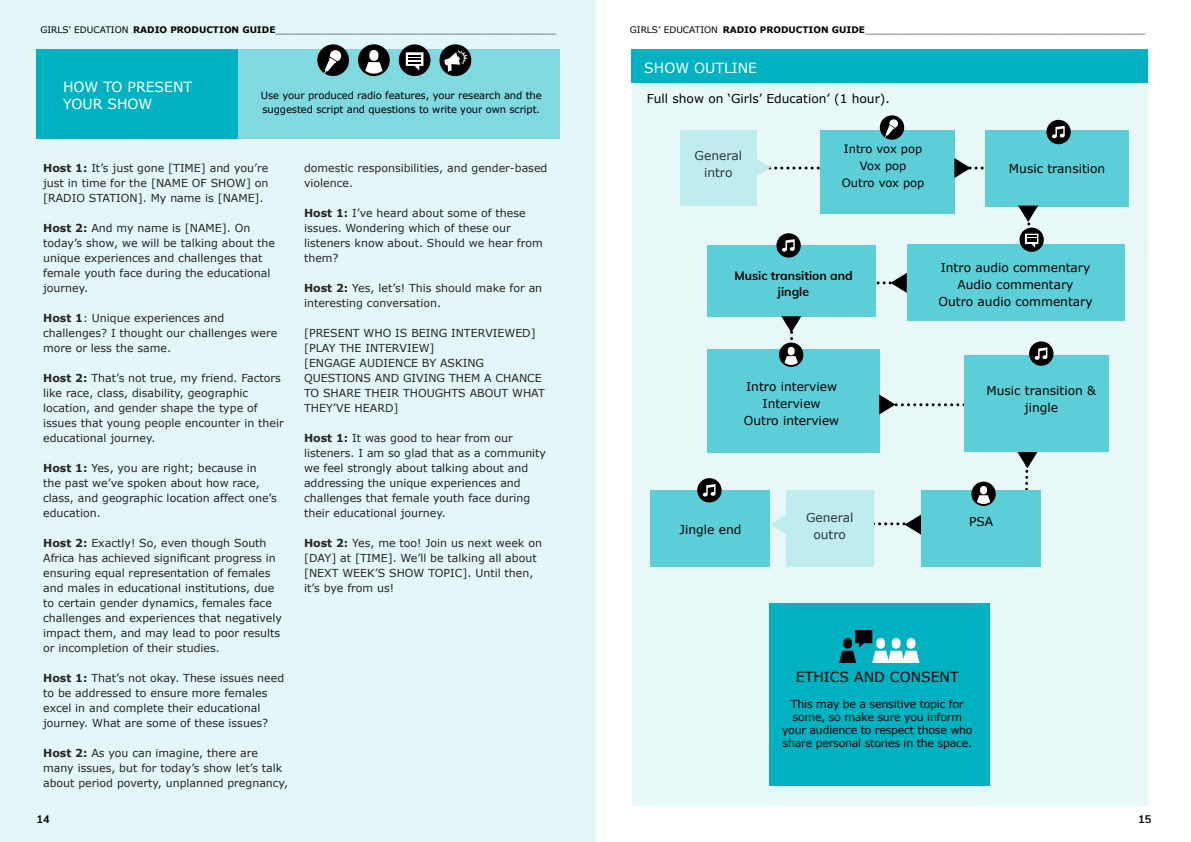
<style>
.page{position:relative;width:1191px;height:842px;background:#fff}
.page>*{position:absolute;margin:0;border:0;box-sizing:border-box;transform-origin:0 0}
.t1{font:14px/16.3px "Verdana";color:#fff}
.t2{font:14px "Verdana";color:#000}
.t3{font:12.2px/16.9px "Verdana";color:#000;text-align:center}
.t4{font:12.2px/16.9px "Verdana";color:#313538;text-align:center}
.t5{font:700 12.2px/16.9px "Muli";color:#000;text-align:center}
.t6{font:11.5px/16.9px "Verdana";color:#000;text-align:center}
.t7{font:11px/15px "Verdana";color:#272424}
.t8{font:11px/13px "Verdana";letter-spacing:-.02em;color:#000;text-align:center}
.t9{font:700 11px "Muli";color:#000}
.t10{font:10px/14.5px "Verdana";letter-spacing:-.01em;color:#000}
.t11{font:9px "Verdana";color:#000}
.s1{font-weight:700}
</style>
<div class="page">
<div style="left:0;top:0;width:595px;height:842px;background:#e3f7f8"></div>
<div style="left:234px;top:49px;width:325px;height:89px;background:#80d8e0"></div>
<div style="left:36px;top:49px;width:201px;height:89px;background:#00b2c1"></div>
<div style="left:317px;top:44px;width:32px;height:32px;background:#000;border-radius:50%"></div>
<svg style="left:324px;top:50px;width:18px;height:24px"></svg>
<div style="left:358px;top:44px;width:32px;height:32px;background:#000;border-radius:50%"></div>
<svg style="left:365px;top:62px;width:17px;height:12px"></svg>
<div style="left:369px;top:50px;width:9px;height:11px;background:#fff;border-radius:5px"></div>
<div style="left:399px;top:44px;width:31px;height:32px;background:#000;border-radius:50%"></div>
<svg style="left:406px;top:52px;width:17px;height:19px"></svg>
<svg style="left:439px;top:44px;width:32px;height:32px"></svg>
<svg style="left:444px;top:50px;width:23px;height:22px"></svg>
<div style="left:632px;top:60px;width:516px;height:746px;background:#e8f8f9"></div>
<div style="left:921px;top:490px;width:119px;height:77px;background:#5cced7"></div>
<div style="left:631px;top:50px;width:517px;height:33px;background:#00b2c1"></div>
<div style="left:769px;top:603px;width:220px;height:183px;background:#00b2c1"></div>
<svg style="left:839px;top:630px;width:80px;height:33px"></svg>
<div style="left:906px;top:638px;width:9px;height:11px;background:#fff;border-radius:4px"></div>
<div style="left:680px;top:130px;width:76px;height:75px;background:#bfecef"></div>
<div style="left:820px;top:130px;width:134px;height:84px;background:#5cced7"></div>
<div style="left:985px;top:130px;width:143px;height:76px;background:#5cced7"></div>
<div style="left:907px;top:245px;width:217px;height:76px;background:#5cced7"></div>
<div style="left:707px;top:245px;width:168px;height:71px;background:#5cced7"></div>
<div style="left:786px;top:490px;width:88px;height:77px;background:#bfecef"></div>
<div style="left:707px;top:349px;width:172px;height:103px;background:#5cced7"></div>
<div style="left:880px;top:115px;width:24px;height:25px;background:#000;border-radius:50%"></div>
<svg style="left:885px;top:119px;width:13px;height:18px"></svg>
<div style="left:1046px;top:120px;width:24px;height:24px;background:#000;border-radius:50%"></div>
<svg style="left:1052px;top:126px;width:12px;height:12px"></svg>
<div style="left:650px;top:490px;width:119px;height:77px;background:#5cced7"></div>
<div style="left:697px;top:478px;width:24px;height:24px;background:#000;border-radius:50%"></div>
<svg style="left:702px;top:484px;width:13px;height:13px"></svg>
<div style="left:964px;top:355px;width:144px;height:97px;background:#5cced7"></div>
<svg style="left:1029px;top:341px;width:24px;height:25px"></svg>
<svg style="left:754px;top:158px;width:293px;height:377px"></svg>
<p class="t11" style="left:40px;top:24px;width:517px">GIRLS’ EDUCATION <span class="s1">RADIO PRODUCTION GUIDE</span>_________________________________________________</p>
<p class="t11" style="left:630px;top:24px;width:517px">GIRLS’ EDUCATION <span class="s1">RADIO PRODUCTION GUIDE</span>_________________________________________________</p>
<p class="t1" style="left:63px;top:79px;width:131px">HOW TO PRESENT<br>YOUR SHOW</p>
<p class="t10" style="left:261px;top:88px;width:282px">Use your produced radio features, your research and the suggested script and questions to write your own script.</p>
<p class="t7" style="left:43px;top:160px;width:227px;text-align:justify"><span class="s1">Host 1:</span> It’s just gone [TIME] and you’re just in time for the [NAME OF SHOW] on [RADIO STATION]. My name is [NAME].</p>
<p class="t7" style="left:43px;top:220px;width:233px"><span class="s1">Host 2:</span> And my name is [NAME]. On today’s show, we will be talking about the unique experiences and challenges that female youth face during the educational journey.</p>
<p class="t7" style="left:43px;top:310px;width:236px"><span class="s1">Host 1</span>: Unique experiences and challenges? I thought our challenges were more or less the same.</p>
<p class="t7" style="left:43px;top:370px;width:242px"><span class="s1">Host 2:</span> That’s not true, my friend. Factors like race, class, disability, geographic location, and gender shape the type of issues that young people encounter in their educational journey.</p>
<p class="t7" style="left:43px;top:460px;width:235px"><span class="s1">Host 1:</span> Yes, you are right; because in the past we’ve spoken about how race, class, and geographic location affect one’s education.</p>
<p class="t7" style="left:43px;top:535px;width:240px"><span class="s1">Host 2:</span> Exactly! So, even though South Africa has achieved significant progress in ensuring equal representation of females and males in educational institutions, due to certain gender dynamics, females face challenges and experiences that negatively impact them, and may lead to poor results or incompletion of their studies.</p>
<p class="t7" style="left:43px;top:670px;width:243px"><span class="s1">Host 1:</span> That’s not okay. These issues need to be addressed to ensure more females excel in and complete their educational journey. What are some of these issues?</p>
<p class="t7" style="left:43px;top:745px;width:246px"><span class="s1">Host 2:</span> As you can imagine, there are many issues, but for today’s show let’s talk about period poverty, unplanned pregnancy,</p>
<p class="t9" style="left:36px;top:810px;width:15px">14</p>
<p class="t7" style="left:304px;top:160px;width:245px">domestic responsibilities, and gender-based violence.</p>
<p class="t7" style="left:304px;top:205px;width:240px"><span class="s1">Host 1:</span> I’ve heard about some of these issues. Wondering which of these our listeners know about. Should we hear from them?</p>
<p class="t7" style="left:304px;top:280px;width:240px"><span class="s1">Host 2:</span> Yes, let’s! This should make for an interesting conversation.</p>
<p class="t7" style="left:304px;top:325px;width:242px">[PRESENT WHO IS BEING INTERVIEWED] [PLAY THE INTERVIEW]<br>[ENGAGE AUDIENCE BY ASKING<br>QUESTIONS AND GIVING THEM A CHANCE<br>TO SHARE THEIR THOUGHTS ABOUT WHAT<br>THEY’VE HEARD]</p>
<p class="t7" style="left:304px;top:431px;width:243px"><span class="s1">Host 1:</span> It was good to hear from our listeners. I am so glad that as a community we feel strongly about talking about and addressing the unique experiences and challenges that female youth face during their educational journey.</p>
<p class="t7" style="left:304px;top:536px;width:239px"><span class="s1">Host 2:</span> Yes, me too! Join us next week on [DAY] at [TIME]. We’ll be talking all about [NEXT WEEK’S SHOW TOPIC]. Until then, it’s bye from us!</p>
<p class="t1" style="left:644px;top:60px;width:114px">SHOW OUTLINE</p>
<p class="t3" style="left:646px;top:90px;width:245px">Full show on ‘Girls’ Education’ (1 hour).</p>
<p class="t4" style="left:694px;top:147px;width:49px">General intro</p>
<p class="t6" style="left:842px;top:140px;width:84px">Intro vox pop<br>Vox pop<br>Outro vox pop</p>
<p class="t3" style="left:1009px;top:160px;width:98px">Music transition</p>
<p class="t5" style="left:734px;top:266px;width:120px">Music transition and jingle</p>
<p class="t3" style="left:938px;top:259px;width:156px">Intro audio commentary<br>Audio commentary<br>Outro audio commentary</p>
<p class="t3" style="left:744px;top:378px;width:97px">Intro interview<br>Interview<br>Outro interview</p>
<p class="t3" style="left:986px;top:382px;width:111px">Music transition &amp; jingle</p>
<p class="t3" style="left:679px;top:522px;width:63px">Jingle end</p>
<p class="t4" style="left:806px;top:509px;width:49px">General</p>
<p class="t3" style="left:969px;top:513px;width:25px">PSA</p>
<p class="t4" style="left:813px;top:526px;width:34px">outro</p>
<p class="t2" style="left:796px;top:668px;width:164px">ETHICS AND CONSENT</p>
<p class="t8" style="left:782px;top:698px;width:192px">This may be a sensitive topic for some, so make sure you inform your audience to respect those who share personal stories in the space.</p>
<p class="t9" style="left:1138px;top:810px;width:15px">15</p>
</div>
